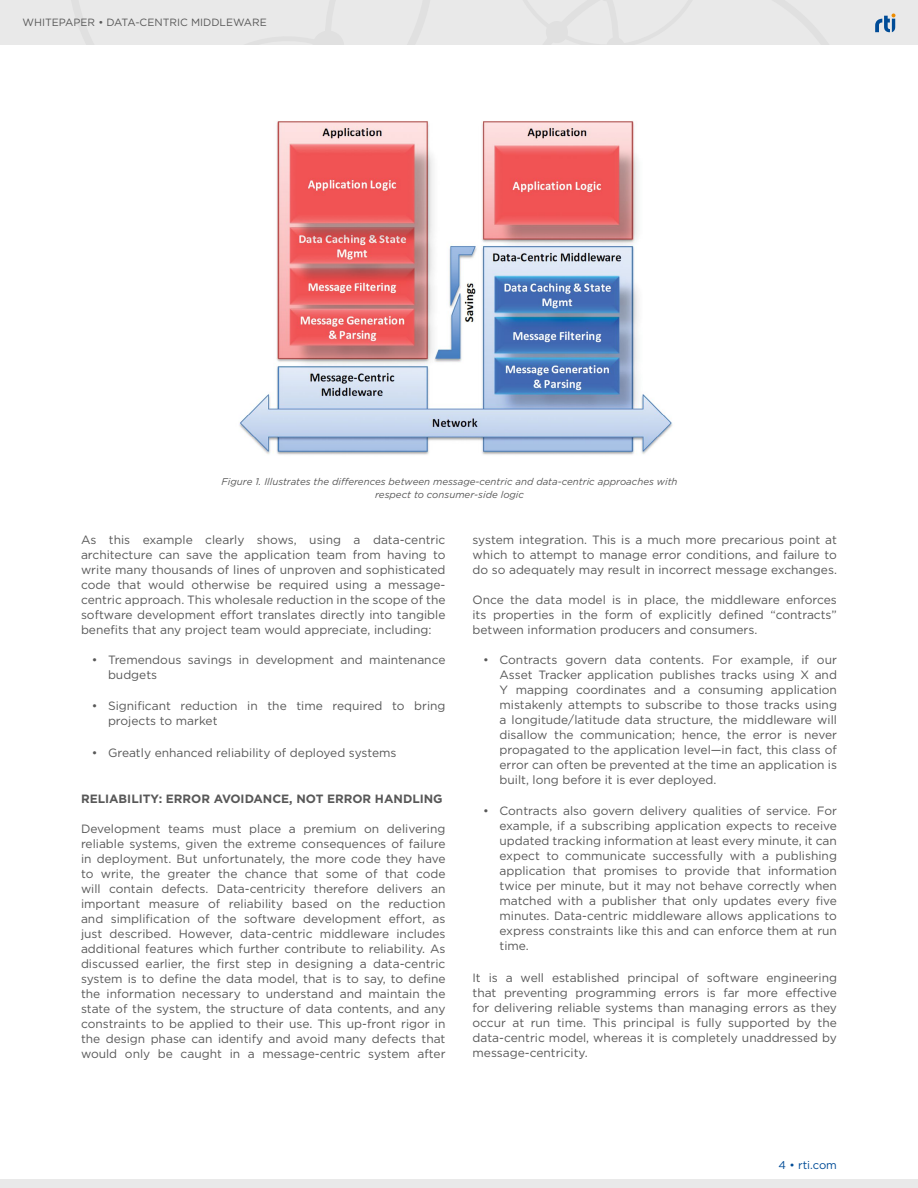
<style>
.page{position:relative;width:918px;height:1188px;background:#fff}
.page>*{position:absolute;margin:0;border:0;box-sizing:border-box;transform-origin:0 0}
.t1{font:12px/15px "Gotham";color:#585858;text-align:justify}
.t2{font:700 12px "Gotham";color:#585858}
.t3{font:11.25px "Gotham";color:#004c97}
.t4{font:10.5px "Gotham";color:#585858}
.t5{font:italic 9.75px/13.5px "Gotham";color:#585858;text-align:center}
</style>
<div class="page">
<div style="left:0;top:1179px;width:918px;height:9px;background:#e9e9e9"></div>
<div style="left:0;top:0;width:918px;height:45px;background:#e9e9e9"></div>
<svg style="left:875px;top:13px;width:21px;height:20px"></svg>
<img style="left:239px;top:121px;width:433px;height:334px">
<p class="t4" style="left:22px;top:16px;width:100px">WHITEPAPER • Data</p>
<p class="t4" style="left:135px;top:16px;width:35px">-Centric</p>
<p class="t4" style="left:191px;top:16px;width:16px">Midd</p>
<p class="t4" style="left:220px;top:16px;width:16px">leware</p>
<p class="t5" style="left:222px;top:475px;width:458px">Figure 1. Illustrates the differences between message-centric and data-centric approaches with respect to consumer-side logic</p>
<p class="t1" style="left:81px;top:532px;width:366px">As this example clearly shows, using a data-centric architecture can save the application team from having to write many thousands of lines of unproven and sophisticated code that would otherwise be required using a message&shy;centric approach. This wholesale reduction in the scope of the software development effort translates directly into tangible benefits that any project team would appreciate, including:</p>
<p class="t1" style="left:108px;top:652px;width:339px;text-indent:-16px">• Tremendous savings in development and maintenance budgets</p>
<p class="t1" style="left:108px;top:698px;width:339px;text-indent:-16px">• Significant reduction in the time required to bring projects to market</p>
<p class="t1" style="left:92px;top:745px;width:306px">• Greatly enhanced reliability of deployed systems</p>
<p class="t2" style="left:81px;top:791px;width:9px">REL</p>
<p class="t2" style="left:105px;top:791px;width:339px">IABILITY: ERROR AVOIDANCE, NOT ERROR HANDLING</p>
<p class="t1" style="left:81px;top:821px;width:366px">Development teams must place a premium on delivering reliable systems, given the extreme consequences of failure in deployment. But unfortunately, the more code they have to write, the greater the chance that some of that code will contain defects. Data-centricity therefore delivers an important measure of reliability based on the reduction and simplification of the software development effort, as just described. However, data-centric middleware includes additional features which further contribute to reliability. As discussed earlier, the first step in designing a data-centric system is to define the data model, that is to say, to define the information necessary to understand and maintain the state of the system, the structure of data contents, and any constraints to be applied to their use. This up-front rigor in the design phase can identify and avoid many defects that would only be caught in a message-centric system after</p>
<p class="t1" style="left:472px;top:532px;width:366px">system integration. This is a much more precarious point at which to attempt to manage error conditions, and failure to do so adequately may result in incorrect message exchanges.</p>
<p class="t1" style="left:472px;top:592px;width:366px">Once the data model is in place, the middleware enforces its properties in the form of explicitly defined “contracts” between information producers and consumers.</p>
<p class="t1" style="left:500px;top:652px;width:339px;text-indent:-16px">• Contracts govern data contents. For example, if our Asset Tracker application publishes tracks using X and Y mapping coordinates and a consuming application mistakenly attempts to subscribe to those tracks using a longitude/latitude data structure, the middleware will disallow the communication; hence, the error is never propagated to the application level—in fact, this class of error can often be prevented at the time an application is built, long before it is ever deployed.</p>
<p class="t1" style="left:500px;top:803px;width:339px;text-indent:-16px">• Contracts also govern delivery qualities of service. For example, if a subscribing application expects to receive updated tracking information at least every minute, it can expect to communicate successfully with a publishing application that promises to provide that information twice per minute, but it may not behave correctly when matched with a publisher that only updates every five minutes. Data-centric middleware allows applications to express constraints like this and can enforce them at run time.</p>
<p class="t1" style="left:472px;top:970px;width:366px">It is a well established principal of software engineering that preventing programming errors is far more effective for delivering reliable systems than managing errors as they occur at run time. This principal is fully supported by the data-centric model, whereas it is completely unaddressed by message-centricity.</p>
<p class="t3" style="left:779px;top:1158px;width:60px">4 • rti.com</p>
</div>
